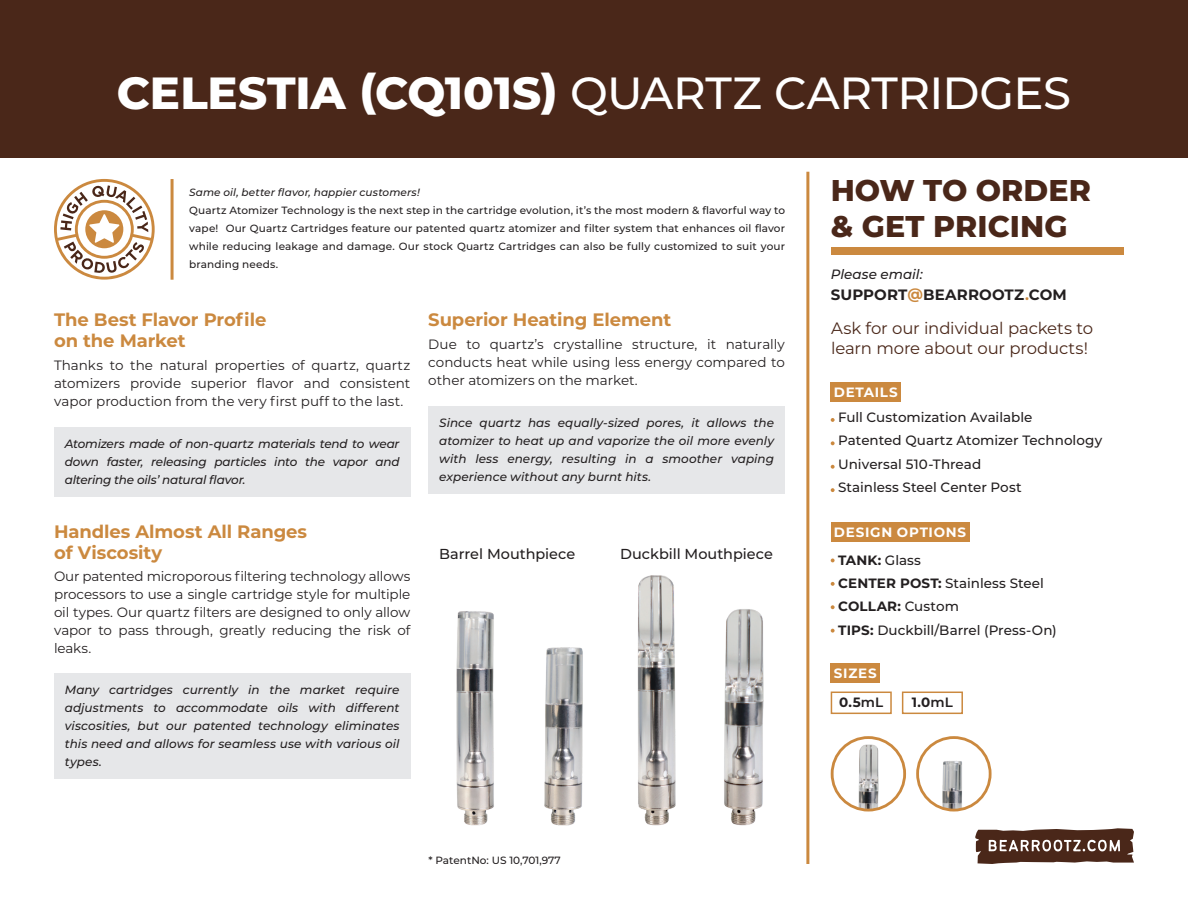
<style>
.page{position:relative;width:1188px;height:918px;background:#fff}
.page>*{position:absolute;margin:0;border:0;box-sizing:border-box;transform-origin:0 0}
.t1{font:800 45px "Montserrat";letter-spacing:-.005em;color:#fff}
.t2{font:800 30px/36px "Montserrat";letter-spacing:.005em;color:#4a2719}
.t3{font:700 18px/21px "Montserrat";letter-spacing:-.005em;color:#cb893f}
.t4{font:16.5px/19.8px "Montserrat";letter-spacing:-.01em;color:#4a2719}
.t5{font:700 15px "Montserrat";letter-spacing:.01em;color:#231f20}
.t6{font:500 14.4px "Montserrat";color:#231f20}
.t7{font:13.5px/18px "Montserrat";letter-spacing:-.005em;color:#231f20;text-align:justify}
.t8{font:500 13.5px/23.4px "Montserrat";color:#231f20}
.t9{font:700 13.5px/29.1px "Montserrat";letter-spacing:.055em;color:#fff;text-align:center}
.t10{font:italic 500 13.5px "Montserrat";color:#231f20}
.t11{font:700 13.5px "Montserrat";color:#231f20}
.t12{font:italic 500 12px/18px "Montserrat";color:#231f20;text-align:justify}
.t13{font:500 10.5px/18px "Montserrat";letter-spacing:.005em;color:#231f20;text-align:justify}
.t14{font:italic 500 10.5px "Montserrat";letter-spacing:.01em;color:#231f20}
.s1{font-weight:500}
.s2{color:#cb893f}
.s3{font-weight:700}
.s4{color:#231f20}
.s5{font-weight:600;color:#231f20}
.s6{font-weight:600}
</style>
<div class="page">
<div style="left:0;top:0;width:1188px;height:158px;background:#4a2719"></div>
<hr style="left:806px;top:172px;width:3px;height:692px;background:#cb893f">
<div style="left:54px;top:673px;width:356px;height:106px;background:#e6e7e9"></div>
<div style="left:54px;top:427px;width:356px;height:70px;background:#e6e7e9"></div>
<div style="left:428px;top:406px;width:357px;height:88px;background:#e6e7e9"></div>
<hr style="left:171px;top:179px;width:3px;height:101px;background:#cb893f">
<svg style="left:54px;top:179px;width:101px;height:101px"></svg>
<svg style="left:975px;top:828px;width:159px;height:36px"></svg>
<img style="left:456px;top:611px;width:127px;height:215px">
<img style="left:637px;top:575px;width:127px;height:251px">
<div style="left:831px;top:248px;width:293px;height:7px;background:#cb893f"></div>
<svg style="left:831px;top:558px;width:4px;height:4px"></svg>
<svg style="left:831px;top:582px;width:4px;height:4px"></svg>
<svg style="left:831px;top:605px;width:4px;height:4px"></svg>
<svg style="left:831px;top:629px;width:4px;height:4px"></svg>
<div style="left:831px;top:523px;width:138px;height:19px;background:#cb893f"></div>
<svg style="left:831px;top:418px;width:4px;height:4px"></svg>
<svg style="left:831px;top:441px;width:4px;height:4px"></svg>
<svg style="left:831px;top:465px;width:4px;height:4px"></svg>
<svg style="left:831px;top:488px;width:4px;height:4px"></svg>
<div style="left:831px;top:383px;width:70px;height:19px;background:#cb893f"></div>
<div style="left:831px;top:663px;width:49px;height:20px;background:#cb893f"></div>
<div style="left:831px;top:692px;width:61px;height:22px;border:2px solid #cb893f"></div>
<div style="left:902px;top:692px;width:61px;height:22px;border:2px solid #cb893f"></div>
<img style="left:918px;top:738px;width:72px;height:72px;border-radius:36px">
<div style="left:916px;top:736px;width:76px;height:76px;border:3px solid #cb893f;border-radius:50%"></div>
<img style="left:832px;top:738px;width:73px;height:72px;border-radius:36px">
<div style="left:831px;top:736px;width:75px;height:76px;border:3px solid #cb893f;border-radius:50%"></div>
<h1 class="t1" style="left:117px;top:60px;width:956px">CELESTIA (CQ101S) <span class="s1">QUARTZ CARTRIDGES</span></h1>
<p class="t14" style="left:189px;top:185px;width:232px">Same oil, better flavor, happier customers!</p>
<p class="t13" style="left:189px;top:201px;width:597px">Quartz Atomizer Technology is the next step in the cartridge evolution, it’s the most modern &amp; flavorful way to vape! Our Quartz Cartridges feature our patented quartz atomizer and filter system that enhances oil flavor while reducing leakage and damage. Our stock Quartz Cartridges can also be fully customized to suit your branding needs.</p>
<h3 class="t3" style="left:54px;top:309px;width:214px">The Best Flavor Profile on the Market</h3>
<p class="t7" style="left:54px;top:355px;width:358px">Thanks to the natural properties of quartz, quartz atomizers provide superior flavor and consistent vapor production from the very first puff to the last.</p>
<p class="t12" style="left:65px;top:434px;width:336px">Atomizers made of non-quartz materials tend to wear down faster, releasing particles into the vapor and altering the oils’ natural flavor.</p>
<h3 class="t3" style="left:54px;top:520px;width:255px">Handles Almost All Ranges of Viscosity</h3>
<p class="t7" style="left:54px;top:567px;width:358px">Our patented microporous filtering technology allows processors to use a single cartridge style for multiple oil types. Our quartz filters are designed to only allow vapor to pass through, greatly reducing the risk of leaks.</p>
<p class="t12" style="left:65px;top:680px;width:336px">Many cartridges currently in the market require adjustments to accommodate oils with different viscosities, but our patented technology eliminates this need and allows for seamless use with various oil types.</p>
<h3 class="t3" style="left:428px;top:309px;width:244px">Superior Heating Element</h3>
<p class="t7" style="left:428px;top:334px;width:358px">Due to quartz’s crystalline structure, it naturally conducts heat while using less energy compared to other atomizers on the market.</p>
<p class="t12" style="left:439px;top:413px;width:336px">Since quartz has equally-sized pores, it allows the atomizer to heat up and vaporize the oil more evenly with less energy, resulting in a smoother vaping experience without any burnt hits.</p>
<p class="t6" style="left:439px;top:544px;width:138px">Barrel Mouthpiece</p>
<p class="t6" style="left:620px;top:544px;width:154px">Duckbill Mouthpiece</p>
<p class="t13" style="left:429px;top:851px;width:134px">* PatentNo: US 10,701,977</p>
<h2 class="t2" style="left:831px;top:170px;width:262px">HOW TO ORDER &amp; GET PRICING</h2>
<p class="t10" style="left:831px;top:265px;width:94px">Please email:</p>
<p class="t5" style="left:831px;top:284px;width:238px">SUPPORT<span class="s2">@</span>BEARROOTZ<span class="s2">.</span>COM</p>
<h3 class="t4" style="left:831px;top:318px;width:264px">Ask for our individual packets to learn more about our products!</h3>
<p class="t9" style="left:834px;top:377px;width:65px">DETAILS</p>
<p class="t8" style="left:838px;top:405px;width:265px">Full Customization Available<br>Patented Quartz Atomizer Technology<br>Universal 510-Thread<br>Stainless Steel Center Post</p>
<p class="t9" style="left:834px;top:517px;width:134px">DESIGN OPTIONS</p>
<p class="t8" style="left:838px;top:548px;width:220px"><span class="s3">TANK:</span> Glass<br><span class="s3">CENTER POST:</span> Stainless Steel<br><span class="s3">COLLAR:</span> Custom<br><span class="s3">TIPS:</span> Duckbill/Barrel (Press-On)</p>
<p class="t9" style="left:834px;top:658px;width:51px">SIZES<br><span class="s4">0.5</span><span class="s5">mL</span></p>
<p class="t11" style="left:912px;top:693px;width:43px">1.0<span class="s6">mL</span></p>
</div>
